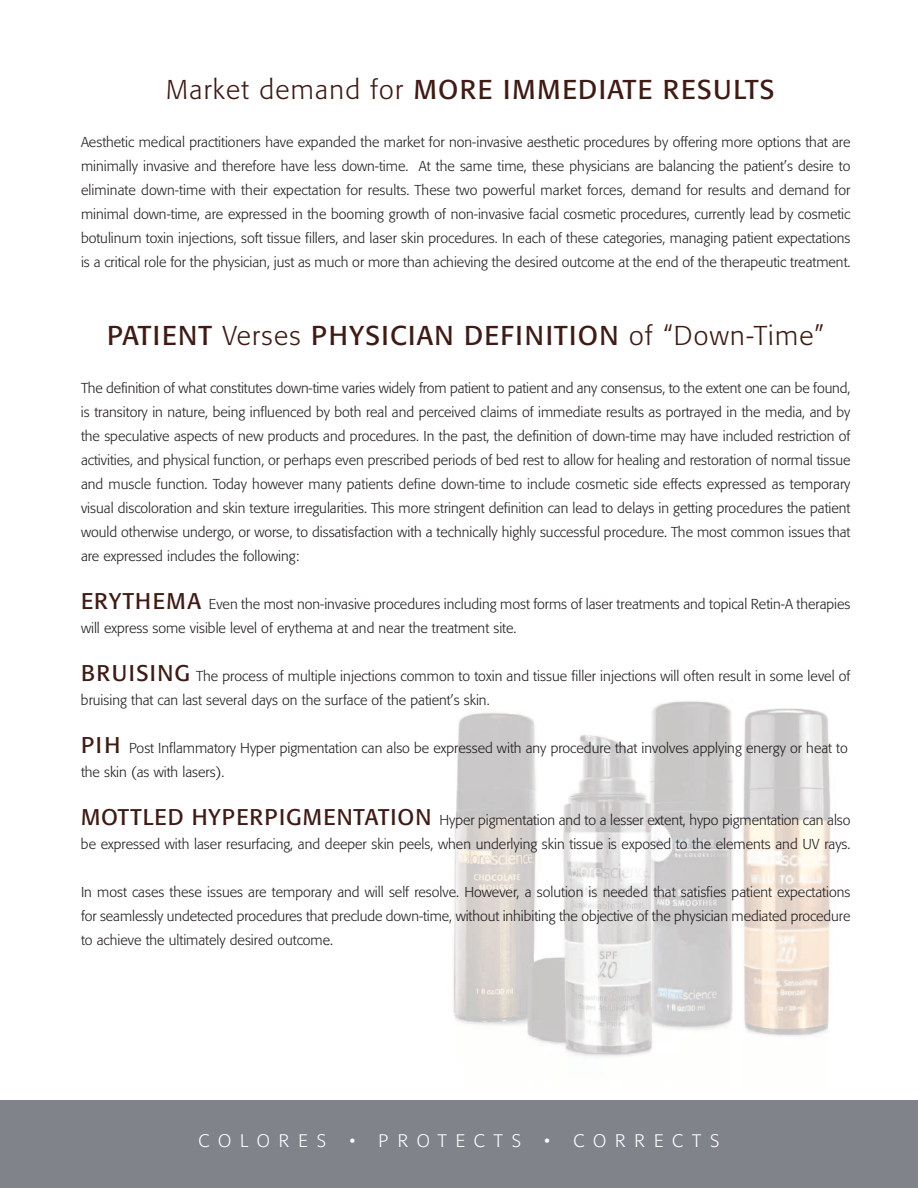
<style>
.page{position:relative;width:918px;height:1188px;background:#fff}
.page>*{position:absolute;margin:0;border:0;box-sizing:border-box;transform-origin:0 0}
.t1{font:27px "Formata";letter-spacing:.05em;color:#3f1b15}
.t2{font:300 18px "Formata";letter-spacing:.5em;color:#fff}
.t3{font:300 14.25px/24px "Formata";color:#231f20}
.s1{font-weight:300}
.s2{font-weight:400;font-size:22.5px;color:#3f1b15}
</style>
<div class="page">
<div style="left:0;top:1100px;width:918px;height:88px;background:#80838a"></div>
<img style="left:453px;top:701px;width:378px;height:356px">
<h1 class="t1" style="left:166px;top:78px;width:610px"><span class="s1">Market demand for</span> MORE IMMEDIATE RESULTS</h1>
<p class="t3" style="left:81px;top:131px;width:771px;text-align:justify">Aesthetic medical practitioners have expanded the market for non-invasive aesthetic procedures by offering more options that are minimally invasive and therefore have less down-time. At the same time, these physicians are balancing the patient’s desire to eliminate down-time with their expectation for results. These two powerful market forces, demand for results and demand for minimal down-time, are expressed in the booming growth of non-invasive facial cosmetic procedures, currently lead by cosmetic botulinum toxin injections, soft tissue fillers, and laser skin procedures. In each of these categories, managing patient expectations is a critical role for the physician, just as much or more than achieving the desired outcome at the end of the therapeutic treatment.</p>
<h1 class="t1" style="left:107px;top:324px;width:719px">PATIENT <span class="s1">Verses</span> PHYSICIAN DEFINITION <span class="s1">of “Down-Time”</span></h1>
<p class="t3" style="left:81px;top:377px;width:771px;text-align:justify">The definition of what constitutes down-time varies widely from patient to patient and any consensus, to the extent one can be found, is transitory in nature, being influenced by both real and perceived claims of immediate results as portrayed in the media, and by the speculative aspects of new products and procedures. In the past, the definition of down-time may have included restriction of activities, and physical function, or perhaps even prescribed periods of bed rest to allow for healing and restoration of normal tissue and muscle function. Today however many patients define down-time to include cosmetic side effects expressed as temporary visual discoloration and skin texture irregularities. This more stringent definition can lead to delays in getting procedures the patient would otherwise undergo, or worse, to dissatisfaction with a technically highly successful procedure. The most common issues that are expressed includes the following:</p>
<p class="t3" style="left:81px;top:593px;width:771px"><span class="s2">ERYTHEMA</span> Even the most non-invasive procedures including most forms of laser treatments and topical Retin-A therapies will express some visible level of erythema at and near the treatment site.</p>
<p class="t3" style="left:81px;top:665px;width:771px"><span class="s2">BRUISING</span> The process of multiple injections common to toxin and tissue filler injections will often result in some level of bruising that can last several days on the surface of the patient’s skin.</p>
<p class="t3" style="left:81px;top:737px;width:768px"><span class="s2">PIH</span> Post Inflammatory Hyper pigmentation can also be expressed with any procedure that involves applying energy or heat to the skin (as with lasers).</p>
<p class="t3" style="left:81px;top:809px;width:771px"><span class="s2">MOTTLED HYPERPIGMENTATION</span> Hyper pigmentation and to a lesser extent, hypo pigmentation can also be expressed with laser resurfacing, and deeper skin peels, when underlying skin tissue is exposed to the elements and UV rays.</p>
<p class="t3" style="left:81px;top:881px;width:771px;text-align:justify">In most cases these issues are temporary and will self resolve. However, a solution is needed that satisfies patient expectations for seamlessly undetected procedures that preclude down-time, without inhibiting the objective of the physician mediated procedure to achieve the ultimately desired outcome.</p>
<p class="t2" style="left:199px;top:1133px;width:129px">COLORES</p>
<p class="t2" style="left:349px;top:1133px;width:173px">• PROTECTS</p>
<p class="t2" style="left:544px;top:1133px;width:177px">• CORRECTS</p>
</div>
